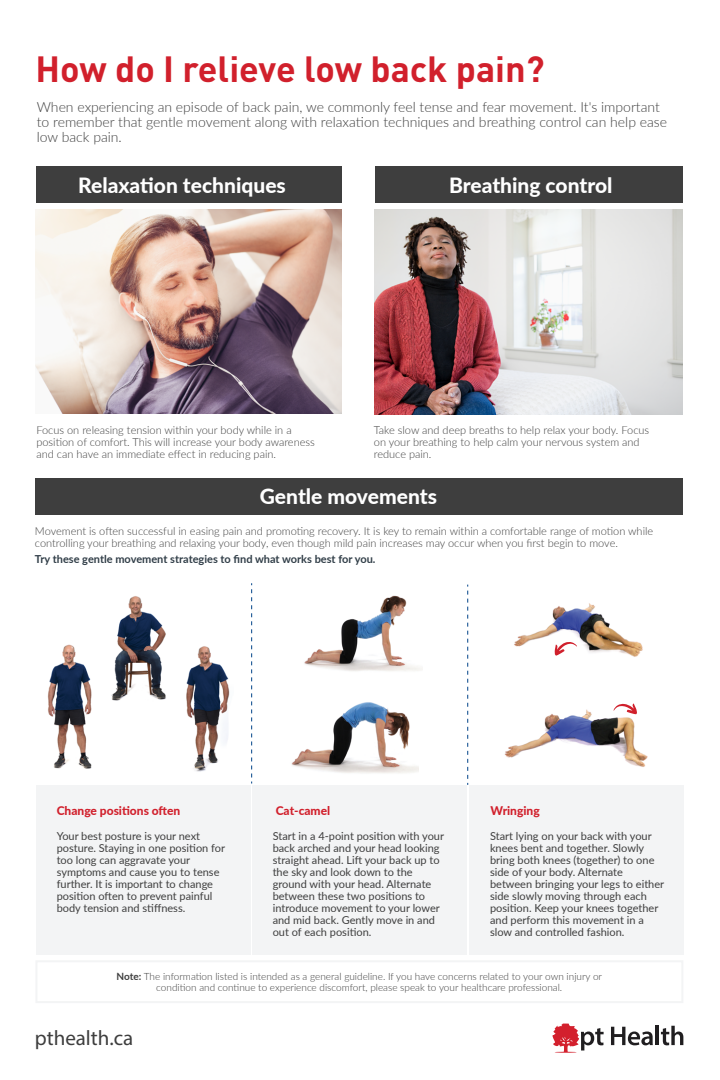
<style>
.page{position:relative;width:720px;height:1080px;background:#fff}
.page>*{position:absolute;margin:0;border:0;box-sizing:border-box;transform-origin:0 0}
.t1{font:700 36px "DINOT";color:#d1202c}
.t2{font:800 21px "Lato";color:#fff}
.t3{font:21px "Myriad Pro";color:#3e3e3e}
.t4{font:300 14px/15px "Lato";color:#3e3e3e}
.t5{font:800 12px "Lato";color:#d1202c}
.t6{font:11px/12px "Lato";color:#3e3e3e}
.t7{font:300 11px/12px "Lato";color:#3e3e3e}
.t8{font:700 11px "Lato";color:#313e48}
.t9{font:300 10px/11px "Lato";color:#3e3e3e;text-align:center}
.s1{font-weight:700}
</style>
<div class="page">
<div style="left:470px;top:785px;width:214px;height:170px;background:#f3f4f5"></div>
<svg style="left:553px;top:1024px;width:51px;height:29px"></svg>
<svg style="left:611px;top:1027px;width:42px;height:18px"></svg>
<hr style="left:656px;top:1026px;width:3px;height:19px;background:#201e20">
<svg style="left:661px;top:1026px;width:22px;height:19px"></svg>
<img style="left:375px;top:209px;width:307px;height:205px">
<div style="left:375px;top:167px;width:307px;height:36px;background:#3e3e3e"></div>
<div style="left:36px;top:167px;width:306px;height:36px;background:#3e3e3e"></div>
<div style="left:35px;top:479px;width:648px;height:36px;background:#3e3e3e"></div>
<img style="left:111px;top:596px;width:55px;height:105px">
<img style="left:47px;top:644px;width:45px;height:125px">
<img style="left:186px;top:646px;width:44px;height:126px">
<div style="left:36px;top:785px;width:215px;height:169px;background:#f3f4f5"></div>
<div style="left:252px;top:785px;width:215px;height:169px;background:#f3f4f5"></div>
<div style="left:35px;top:960px;width:648px;height:43px;border:2px solid #f3f4f5"></div>
<img style="left:514px;top:603px;width:129px;height:54px">
<img style="left:504px;top:709px;width:144px;height:58px">
<img style="left:291px;top:702px;width:128px;height:71px">
<img style="left:304px;top:595px;width:119px;height:76px">
<svg style="left:555px;top:642px;width:22px;height:14px"></svg>
<svg style="left:614px;top:703px;width:23px;height:11px"></svg>
<svg style="left:251px;top:583px;width:1px;height:201px"></svg>
<svg style="left:468px;top:585px;width:1px;height:200px"></svg>
<img style="left:35px;top:210px;width:306px;height:204px">
<h1 class="t1" style="left:35px;top:41px;width:511px">How do I relieve low back pain?</h1>
<p class="t4" style="left:37px;top:99px;width:632px">When experiencing an episode of back pain, we commonly feel tense and fear movement. It's important to remember that gentle movement along with relaxation techniques and breathing control can help ease low back pain.</p>
<h2 class="t2" style="left:78px;top:169px;width:209px">Relaxation techniques</h2>
<h2 class="t2" style="left:449px;top:169px;width:165px">Breathing control</h2>
<p class="t7" style="left:36px;top:424px;width:280px">Focus on releasing tension within your body while in a position of comfort. This will increase your body awareness and can have an immediate effect in reducing pain.</p>
<p class="t7" style="left:374px;top:424px;width:277px">Take slow and deep breaths to help relax your body. Focus on your breathing to help calm your nervous system and reduce pain.</p>
<h2 class="t2" style="left:260px;top:481px;width:179px">Gentle movements</h2>
<p class="t7" style="left:35px;top:525px;width:620px">Movement is often successful in easing pain and promoting recovery. It is key to remain within a comfortable range of motion while controlling your breathing and relaxing your body, even though mild pain increases may occur when you first begin to move.</p>
<p class="t8" style="left:35px;top:551px;width:342px">Try these gentle movement strategies to find what works best for you.</p>
<p class="t5" style="left:57px;top:801px;width:125px">Change positions often</p>
<p class="t5" style="left:276px;top:801px;width:56px">Cat-camel</p>
<p class="t5" style="left:491px;top:801px;width:51px">Wringing</p>
<p class="t6" style="left:57px;top:830px;width:170px">Your best posture is your next posture. Staying in one position for too long can aggravate your symptoms and cause you to tense further. It is important to change position often to prevent painful body tension and stiffness.</p>
<p class="t6" style="left:273px;top:830px;width:173px">Start in a 4-point position with your back arched and your head looking straight ahead. Lift your back up to the sky and look down to the ground with your head. Alternate between these two positions to introduce movement to your lower and mid back. Gently move in and out of each position.</p>
<p class="t6" style="left:490px;top:830px;width:176px">Start lying on your back with your knees bent and together. Slowly bring both knees (together) to one side of your body. Alternate between bringing your legs to either side slowly moving through each position. Keep your knees together and perform this movement in a slow and controlled fashion.</p>
<p class="t9" style="left:117px;top:970px;width:487px"><span class="s1">Note:</span> The information listed is intended as a general guideline. If you have concerns related to your own injury or condition and continue to experience discomfort, please speak to your healthcare professional.</p>
<h2 class="t3" style="left:35px;top:1025px;width:100px">pthealth.ca</h2>
</div>
